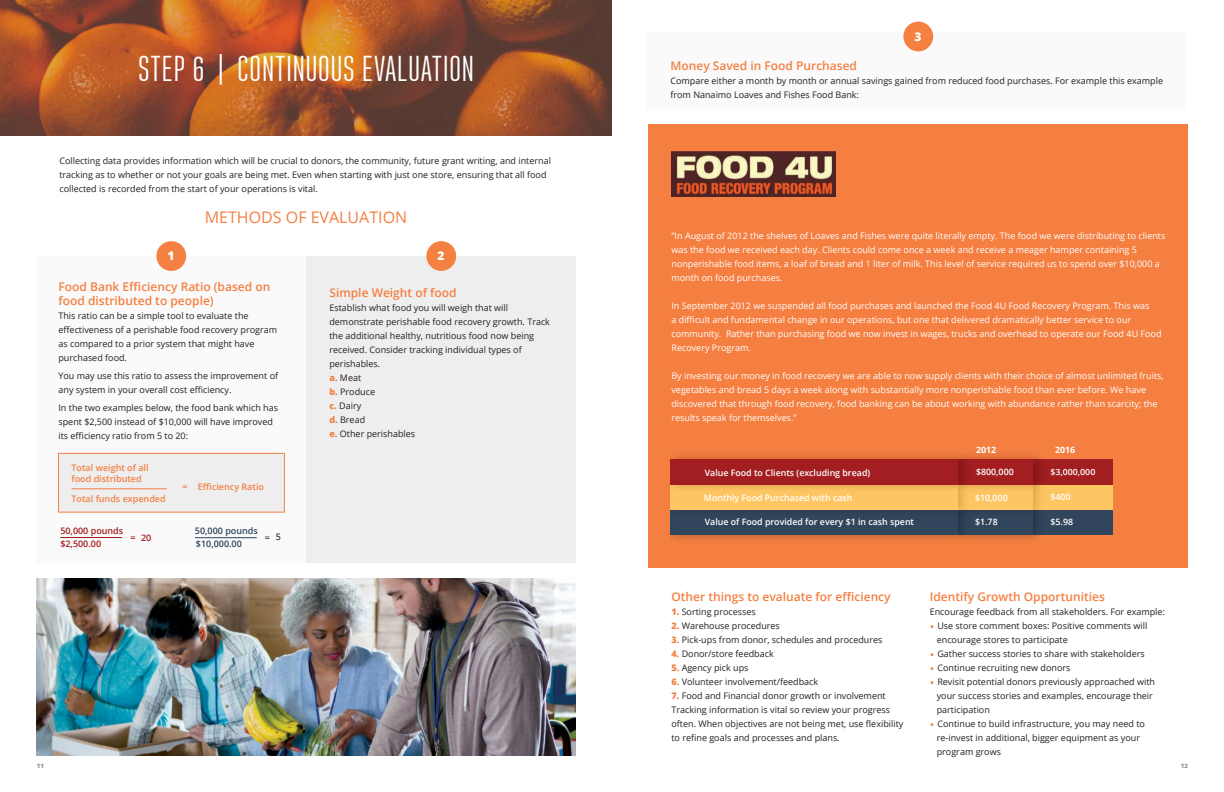
<style>
.page{position:relative;width:1224px;height:792px;background:#fff}
.page>*{position:absolute;margin:0;border:0;box-sizing:border-box;transform-origin:0 0}
.t1{font:36px "Ristretto Pro";letter-spacing:.025em;color:#fff}
.t2{font:16px "Open Sans";color:#f48041}
.t3{font:600 12px/14px "Open Sans";color:#f48041}
.t4{font:800 12px "Open Sans";color:#fff}
.t5{font:9px/14px "Open Sans";color:#231f20}
.t6{font:9px/14px "Open Sans";color:#fff}
.t7{font:600 9px/11px "Open Sans";color:#f47f41}
.t8{font:600 9px "Open Sans";color:#a31e21}
.t9{font:600 9px "Open Sans";color:#2f445d}
.t10{font:600 8.8px "Open Sans";color:#fff}
.t11{font:700 8.7px "Open Sans";color:#fff}
.t12{font:600 8.5px "Open Sans";color:#fff;scale:1.04 1}
.t13{font:800 6px "Open Sans";color:#939598}
.s1{font-weight:800;color:#f48041}
.s2{font-weight:800;color:#f47f41}
.s3{font-size:12px;color:#f47f41}
</style>
<div class="page">
<div style="left:36px;top:256px;width:270px;height:306px;background:#fafafa"></div>
<div style="left:58px;top:453px;width:227px;height:59px;background:#eeeeef;border:1px solid #f47f41"></div>
<div style="left:645px;top:32px;width:540px;height:79px;background:#fafafa"></div>
<div style="left:903px;top:22px;width:30px;height:29px;background:#f48041;border-radius:50%"></div>
<svg style="left:0;top:0;width:612px;height:136px;background:#9b512c"></svg>
<hr style="left:71px;top:488px;width:96px;height:1px;background:#f47f41">
<hr style="left:60px;top:537px;width:62px;height:1px;background:#a31e21">
<hr style="left:195px;top:537px;width:62px;height:1px;background:#2f445d">
<img style="left:36px;top:578px;width:540px;height:178px">
<div style="left:648px;top:124px;width:540px;height:443px;background:#f47f41"></div>
<img style="left:671px;top:152px;width:164px;height:45px">
<div style="left:306px;top:256px;width:270px;height:306px;background:#eeeeef"></div>
<div style="left:156px;top:241px;width:30px;height:30px;background:#f48041;border-radius:50%"></div>
<div style="left:426px;top:241px;width:30px;height:30px;background:#f48041;border-radius:50%"></div>
<div style="left:1033px;top:510px;width:80px;height:25px;background:#31455c"></div>
<div style="left:958px;top:510px;width:75px;height:25px;background:#31455c"></div>
<div style="left:670px;top:510px;width:288px;height:25px;background:#31455c"></div>
<div style="left:1033px;top:485px;width:80px;height:25px;background:#fec662"></div>
<div style="left:958px;top:485px;width:75px;height:25px;background:#fec662"></div>
<div style="left:670px;top:485px;width:288px;height:25px;background:#fec662"></div>
<div style="left:1033px;top:459px;width:80px;height:26px;background:#a31e21"></div>
<div style="left:958px;top:459px;width:75px;height:26px;background:#a31e21"></div>
<div style="left:670px;top:459px;width:288px;height:26px;background:#a31e21"></div>
<h1 class="t1" style="left:138px;top:48px;width:337px">STEP 6 | CONTINUOUS EVALUATION</h1>
<p class="t5" style="left:59px;top:153px;width:493px">Collecting data provides information which will be crucial to donors, the community, future grant writing, and internal tracking as to whether or not your goals are being met. Even when starting with just one store, ensuring that all food collected is recorded from the start of your operations is vital.</p>
<h2 class="t2" style="left:205px;top:206px;width:204px">METHODS OF EVALUATION</h2>
<h3 class="t4" style="left:167px;top:247px;width:9px">1</h3>
<h3 class="t4" style="left:437px;top:247px;width:9px">2</h3>
<h3 class="t3" style="left:58px;top:279px;width:213px">Food Bank Efficiency Ratio (based on food distributed to people)</h3>
<p class="t5" style="left:58px;top:308px;width:220px">This ratio can be a simple tool to evaluate the effectiveness of a perishable food recovery program as compared to a prior system that might have purchased food.</p>
<p class="t5" style="left:58px;top:368px;width:221px">You may use this ratio to assess the improvement of any system in your overall cost efficiency.</p>
<p class="t5" style="left:58px;top:400px;width:221px">In the two examples below, the food bank which has spent $2,500 instead of $10,000 will have improved its efficiency ratio from 5 to 20:</p>
<p class="t7" style="left:71px;top:462px;width:79px">Total weight of all food distributed</p>
<p class="t7" style="left:183px;top:481px;width:83px">= Efficiency Ratio</p>
<p class="t7" style="left:71px;top:493px;width:96px">Total funds expended</p>
<p class="t8" style="left:60px;top:538px;width:42px">$2,500.00</p>
<p class="t9" style="left:196px;top:538px;width:47px">$10,000.00</p>
<p class="t8" style="left:60px;top:524px;width:64px">50,000 pounds</p>
<p class="t9" style="left:195px;top:524px;width:64px">50,000 pounds</p>
<p class="t8" style="left:130px;top:531px;width:22px">= 20</p>
<p class="t9" style="left:265px;top:531px;width:18px">= 5</p>
<h3 class="t3" style="left:329px;top:285px;width:129px">Simple Weight of food</h3>
<p class="t5" style="left:329px;top:300px;width:222px">Establish what food you will weigh that will demonstrate perishable food recovery growth. Track the additional healthy, nutritious food now being received. Consider tracking individual types of perishables.<br><span class="s1">a.</span> Meat<br><span class="s1">b.</span> Produce<br><span class="s1">c.</span> Dairy<br><span class="s1">d.</span> Bread<br><span class="s1">e.</span> Other perishables</p>
<h3 class="t4" style="left:914px;top:27px;width:9px">3</h3>
<h3 class="t3" style="left:670px;top:59px;width:188px">Money Saved in Food Purchased</h3>
<p class="t5" style="left:670px;top:74px;width:494px">Compare either a month by month or annual savings gained from reduced food purchases. For example this example from Nanaimo Loaves and Fishes Food Bank:</p>
<p class="t6" style="left:671px;top:228px;width:495px">“In August of 2012 the shelves of Loaves and Fishes were quite literally empty. The food we were distributing to clients was the food we received each day. Clients could come once a week and receive a meager hamper containing 5 nonperishable food items, a loaf of bread and 1 liter of milk. This level of service required us to spend over $10,000 a month on food purchases.</p>
<p class="t6" style="left:671px;top:298px;width:492px">In September 2012 we suspended all food purchases and launched the Food 4U Food Recovery Program. This was<br>a difficult and fundamental change in our operations, but one that delivered dramatically better service to our community. Rather than purchasing food we now invest in wages, trucks and overhead to operate our Food 4U Food Recovery Program.</p>
<p class="t6" style="left:671px;top:368px;width:494px">By investing our money in food recovery we are able to now supply clients with their choice of almost unlimited fruits, vegetables and bread 5 days a week along with substantially more nonperishable food than ever before. We have discovered that through food recovery, food banking can be about working with abundance rather than scarcity; the results speak for themselves.”</p>
<p class="t11" style="left:976px;top:443px;width:22px">2012</p>
<p class="t11" style="left:1055px;top:443px;width:22px">2016</p>
<p class="t10" style="left:705px;top:466px;width:167px">Value Food to Clients (excluding bread)</p>
<p class="t10" style="left:976px;top:466px;width:39px">$800,000</p>
<p class="t10" style="left:975px;top:492px;width:34px">$10,000</p>
<p class="t10" style="left:975px;top:516px;width:24px">$1.78</p>
<p class="t10" style="left:704px;top:491px;width:150px">Monthly Food Purchased with cash</p>
<p class="t10" style="left:705px;top:516px;width:211px">Value of Food provided for every $1 in cash spent</p>
<p class="t12" style="left:1050px;top:466px;width:45px">$3,000,000</p>
<p class="t10" style="left:1050px;top:490px;width:22px">$400</p>
<p class="t10" style="left:1051px;top:516px;width:24px">$5.98</p>
<h3 class="t3" style="left:671px;top:590px;width:221px">Other things to evaluate for efficiency</h3>
<p class="t5" style="left:671px;top:605px;width:86px"><span class="s2">1.</span> Sorting processes</p>
<p class="t5" style="left:671px;top:619px;width:110px"><span class="s2">2.</span> Warehouse procedures</p>
<p class="t5" style="left:671px;top:633px;width:213px"><span class="s1">3.</span> Pick-ups from donor, schedules and procedures</p>
<p class="t5" style="left:671px;top:647px;width:104px"><span class="s1">4.</span> Donor/store feedback</p>
<p class="t5" style="left:671px;top:661px;width:79px"><span class="s2">5.</span> Agency pick ups</p>
<p class="t5" style="left:671px;top:675px;width:148px"><span class="s1">6.</span> Volunteer involvement/feedback</p>
<p class="t5" style="left:671px;top:689px;width:233px"><span class="s2">7.</span> Food and Financial donor growth or involvement Tracking information is vital so review your progress often. When objectives are not being met, use flexibility to refine goals and processes and plans.</p>
<h3 class="t3" style="left:930px;top:590px;width:177px">Identify Growth Opportunities</h3>
<p class="t5" style="left:930px;top:605px;width:237px">Encourage feedback from all stakeholders. For example:</p>
<p class="t5" style="left:937px;top:619px;width:212px;text-indent:-7px"><span class="s3">•</span> Use store comment boxes: Positive comments will encourage stores to participate</p>
<p class="t5" style="left:930px;top:647px;width:217px"><span class="s3">•</span> Gather success stories to share with stakeholders</p>
<p class="t5" style="left:930px;top:661px;width:142px"><span class="s3">•</span> Continue recruiting new donors</p>
<p class="t5" style="left:937px;top:675px;width:220px;text-indent:-7px"><span class="s3">•</span> Revisit potential donors previously approached with your success stories and examples, encourage their participation</p>
<p class="t5" style="left:937px;top:717px;width:210px;text-indent:-7px"><span class="s3">•</span> Continue to build infrastructure, you may need to re-invest in additional, bigger equipment as your program grows</p>
<p class="t13" style="left:37px;top:761px;width:9px">11</p>
<p class="t13" style="left:1181px;top:761px;width:9px">12</p>
</div>
